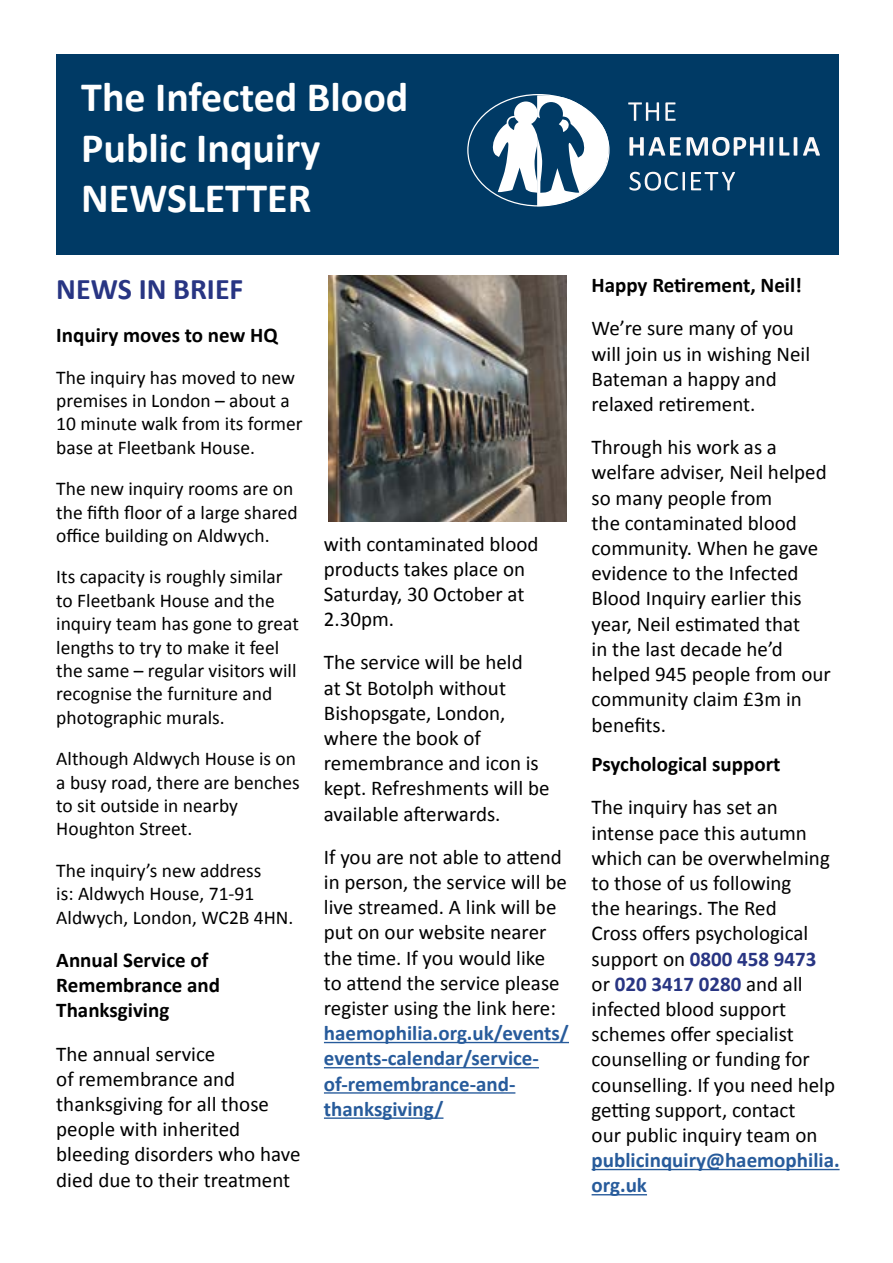
<style>
.page{position:relative;width:893px;height:1263px;background:#fff}
.page>*{position:absolute;margin:0;border:0;box-sizing:border-box;transform-origin:0 0}
.t1{font:700 42px/50.4px "Calibri";color:#fff}
.t2{font:700 30px "Calibri";color:#283583}
.t3{font:21px/25.2px "Calibri";color:#000}
.t4{font:700 21px/25.2px "Calibri";color:#275b9b}
.t5{font:700 21px/25.2px "Calibri";color:#000}
.t6{font:19.5px/23.4px "Calibri";color:#000}
.s1{font-weight:700;color:#283583}
</style>
<div class="page">
<div style="left:56px;top:54px;width:783px;height:200px;background:#003a65"></div>
<svg style="left:467px;top:94px;width:143px;height:113px"></svg>
<svg style="left:628px;top:102px;width:31px;height:19px"></svg>
<svg style="left:665px;top:102px;width:11px;height:19px"></svg>
<svg style="left:629px;top:137px;width:52px;height:19px"></svg>
<svg style="left:687px;top:137px;width:86px;height:19px"></svg>
<svg style="left:779px;top:137px;width:18px;height:19px"></svg>
<svg style="left:803px;top:137px;width:17px;height:19px"></svg>
<svg style="left:629px;top:172px;width:56px;height:19px"></svg>
<svg style="left:691px;top:172px;width:44px;height:18px"></svg>
<hr style="left:324px;top:1042px;width:245px;height:1px;background:#275b9b">
<hr style="left:324px;top:1067px;width:215px;height:1px;background:#275b9b">
<hr style="left:324px;top:1092px;width:191px;height:2px;background:#275b9b">
<hr style="left:324px;top:1117px;width:119px;height:2px;background:#275b9b">
<hr style="left:592px;top:1169px;width:248px;height:1px;background:#275b9b">
<hr style="left:592px;top:1194px;width:55px;height:1px;background:#275b9b">
<img style="left:329px;top:275px;width:237px;height:247px">
<h1 class="t1" style="left:81px;top:71px;width:329px">The Infected Blood<br>Public Inquiry<br>NEWSLETTER</h1>
<h2 class="t2" style="left:56px;top:268px;width:189px">NEWS IN BRIEF</h2>
<p class="t5" style="left:56px;top:322px;width:223px">Inquiry moves to new HQ</p>
<p class="t6" style="left:56px;top:364px;width:248px">The inquiry has moved to new premises in London – about a<br>10 minute walk from its former base at Fleetbank House.</p>
<p class="t6" style="left:56px;top:476px;width:243px">The new inquiry rooms are on the fifth floor of a large shared office building on Aldwych.</p>
<p class="t6" style="left:56px;top:564px;width:244px">Its capacity is roughly similar to Fleetbank House and the inquiry team has gone to great lengths to try to make it feel the same – regular visitors will recognise the furniture and photographic murals.</p>
<p class="t6" style="left:56px;top:746px;width:245px">Although Aldwych House is on a busy road, there are benches to sit outside in nearby<br>Houghton Street.</p>
<p class="t6" style="left:56px;top:858px;width:239px">The inquiry’s new address<br>is: Aldwych House, 71-91<br>Aldwych, London, WC2B 4HN.</p>
<p class="t5" style="left:56px;top:946px;width:165px">Annual Service of<br>Remembrance and<br>Thanksgiving</p>
<p class="t3" style="left:56px;top:1040px;width:246px">The annual service<br>of remembrance and thanksgiving for all those people with inherited bleeding disorders who have died due to their treatment</p>
<p class="t3" style="left:324px;top:530px;width:216px">with contaminated blood products takes place on<br>Saturday, 30 October at<br>2.30pm.</p>
<p class="t3" style="left:324px;top:649px;width:227px">The service will be held<br>at St Botolph without<br>Bishopsgate, London, where the book of remembrance and icon is kept. Refreshments will be available afterwards.</p>
<p class="t3" style="left:324px;top:843px;width:244px">If you are not able to attend in person, the service will be live streamed. A link will be put on our website nearer the time. If you would like to attend the service please register using the link here:</p>
<p class="t4" style="left:324px;top:1020px;width:247px">haemophilia.org.uk/events/ events-calendar/service&shy;of-remembrance-and&shy;thanksgiving/</p>
<p class="t5" style="left:592px;top:272px;width:212px">Happy Retirement, Neil!</p>
<p class="t3" style="left:592px;top:315px;width:220px">We’re sure many of you will join us in wishing Neil<br>Bateman a happy and relaxed retirement.</p>
<p class="t3" style="left:592px;top:434px;width:241px">Through his work as a welfare adviser, Neil helped so many people from<br>the contaminated blood community. When he gave evidence to the Infected<br>Blood Inquiry earlier this year, Neil estimated that<br>in the last decade he’d helped 945 people from our community claim £3m in benefits.</p>
<p class="t5" style="left:592px;top:751px;width:190px">Psychological support</p>
<p class="t3" style="left:592px;top:794px;width:245px">The inquiry has set an intense pace this autumn which can be overwhelming to those of us following<br>the hearings. The Red<br>Cross offers psychological support on <span class="s1">0800 458 9473 </span>or <span class="s1">020 3417 0280</span> and all infected blood support schemes offer specialist counselling or funding for counselling. If you need help getting support, contact<br>our public inquiry team on</p>
<p class="t4" style="left:592px;top:1147px;width:250px">publicinquiry@haemophilia. org.uk</p>
</div>
